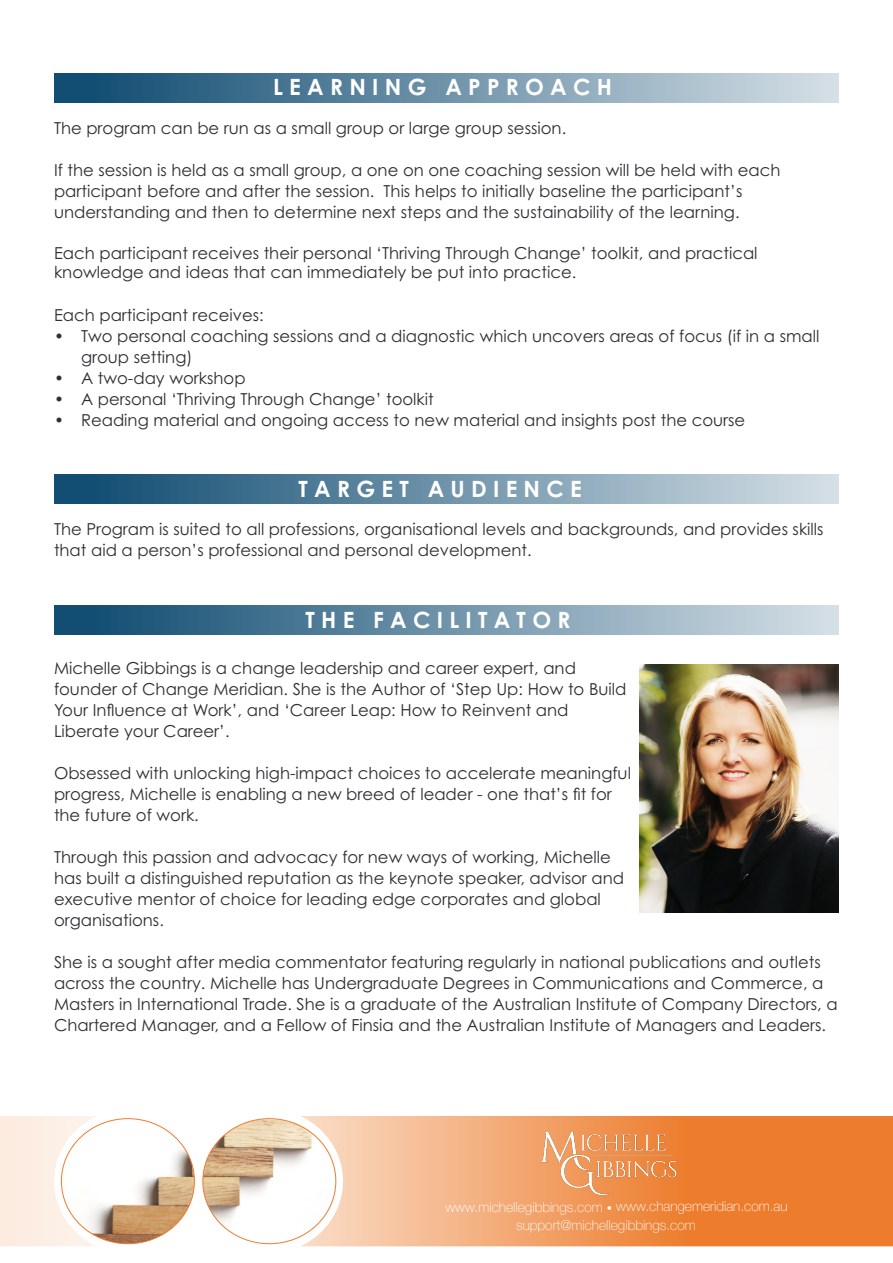
<style>
.page{position:relative;width:893px;height:1263px;background:#fff}
.page>*{position:absolute;margin:0;border:0;box-sizing:border-box;transform-origin:0 0}
.t1{font:700 22.35px "Century Gothic Pro";color:#fff}
.t2{font:16.5px/21px "Century Gothic Pro";color:#2e2f31}
.t3{font:100 13.8px "Helvetica Neue";color:#fff}
</style>
<div class="page">
<svg style="left:301px;top:1116px;width:592px;height:130px;background:#f0995b"></svg>
<div style="left:190px;top:1109px;width:153px;height:144px;background:#fff;border-radius:50%"></div>
<div style="left:0;top:1116px;width:96px;height:130px;background:#fcede3"></div>
<div style="left:55px;top:1109px;width:152px;height:144px;background:#fff;border-radius:50%"></div>
<img style="left:61px;top:1119px;width:133px;height:125px">
<img style="left:203px;top:1119px;width:133px;height:125px">
<div style="left:54px;top:605px;width:785px;height:30px;background:linear-gradient(to right,#09486e,#d5e0e6)"></div>
<div style="left:54px;top:73px;width:785px;height:29px;background:linear-gradient(to right,#09486e,#d5e0e6)"></div>
<div style="left:54px;top:474px;width:785px;height:30px;background:linear-gradient(to right,#09486e,#d5e0e6)"></div>
<img style="left:541px;top:1133px;width:138px;height:64px">
<img style="left:640px;top:665px;width:199px;height:247px">
<svg style="left:608px;top:1206px;width:3px;height:4px"></svg>
<p class="t1" style="left:273px;top:73px;width:340px">L E A R N I N G A P P R O A C H</p>
<p class="t2" style="left:54px;top:117px;width:514px">The program can be run as a small group or large group session.</p>
<p class="t2" style="left:54px;top:159px;width:728px">If the session is held as a small group, a one on one coaching session will be held with each participant before and after the session. This helps to initially baseline the participant’s</p>
<p class="t2" style="left:54px;top:201px;width:687px">understanding and then to determine next steps and the sustainability of the learning.</p>
<p class="t2" style="left:54px;top:243px;width:705px;line-height:19.8px">Each participant receives their personal ‘Thriving Through Change’ toolkit, and practical knowledge and ideas that can immediately be put into practice.</p>
<p class="t2" style="left:54px;top:304px;width:211px">Each participant receives:</p>
<p class="t2" style="left:81px;top:325px;width:740px;text-indent:-27px">• Two personal coaching sessions and a diagnostic which uncovers areas of focus (if in a small group setting)</p>
<p class="t2" style="left:54px;top:367px;width:193px">• A two-day workshop</p>
<p class="t2" style="left:54px;top:388px;width:381px">• A personal ‘Thriving Through Change’ toolkit</p>
<p class="t2" style="left:54px;top:409px;width:693px">• Reading material and ongoing access to new material and insights post the course</p>
<p class="t1" style="left:299px;top:475px;width:285px">T A R G E T A U D I E N C E</p>
<p class="t2" style="left:54px;top:518px;width:771px">The Program is suited to all professions, organisational levels and backgrounds, and provides skills that aid a person’s professional and personal development.</p>
<p class="t1" style="left:305px;top:606px;width:266px">T H E F A C I L I T A T O R</p>
<p class="t2" style="left:54px;top:657px;width:523px">Michelle Gibbings is a change leadership and career expert, and</p>
<p class="t2" style="left:54px;top:678px;width:574px">founder of Change Meridian. She is the Author of ‘Step Up: How to Build</p>
<p class="t2" style="left:54px;top:699px;width:516px">Your Influence at Work’, and ‘Career Leap: How to Reinvent and</p>
<p class="t2" style="left:54px;top:720px;width:177px">Liberate your Career’.</p>
<p class="t2" style="left:54px;top:762px;width:578px">Obsessed with unlocking high-impact choices to accelerate meaningful</p>
<p class="t2" style="left:54px;top:783px;width:559px">progress, Michelle is enabling a new breed of leader - one that’s fit for</p>
<p class="t2" style="left:54px;top:804px;width:146px">the future of work.</p>
<p class="t2" style="left:54px;top:846px;width:558px">Through this passion and advocacy for new ways of working, Michelle</p>
<p class="t2" style="left:54px;top:867px;width:572px">has built a distinguished reputation as the keynote speaker, advisor and</p>
<p class="t2" style="left:54px;top:888px;width:548px">executive mentor of choice for leading edge corporates and global</p>
<p class="t2" style="left:54px;top:909px;width:111px">organisations.</p>
<p class="t2" style="left:54px;top:951px;width:771px">She is a sought after media commentator featuring regularly in national publications and outlets across the country. Michelle has Undergraduate Degrees in Communications and Commerce, a</p>
<p class="t2" style="left:54px;top:993px;width:785px">Masters in International Trade. She is a graduate of the Australian Institute of Company Directors, a<br>Chartered Manager, and a Fellow of Finsia and the Australian Institute of Managers and Leaders.</p>
<p class="t3" style="left:445px;top:1196px;width:159px">www.michellegibbings.com</p>
<p class="t3" style="left:616px;top:1196px;width:173px">www.changemeridian.com.au</p>
<p class="t3" style="left:516px;top:1215px;width:181px">support@michellegibbings.com</p>
</div>
